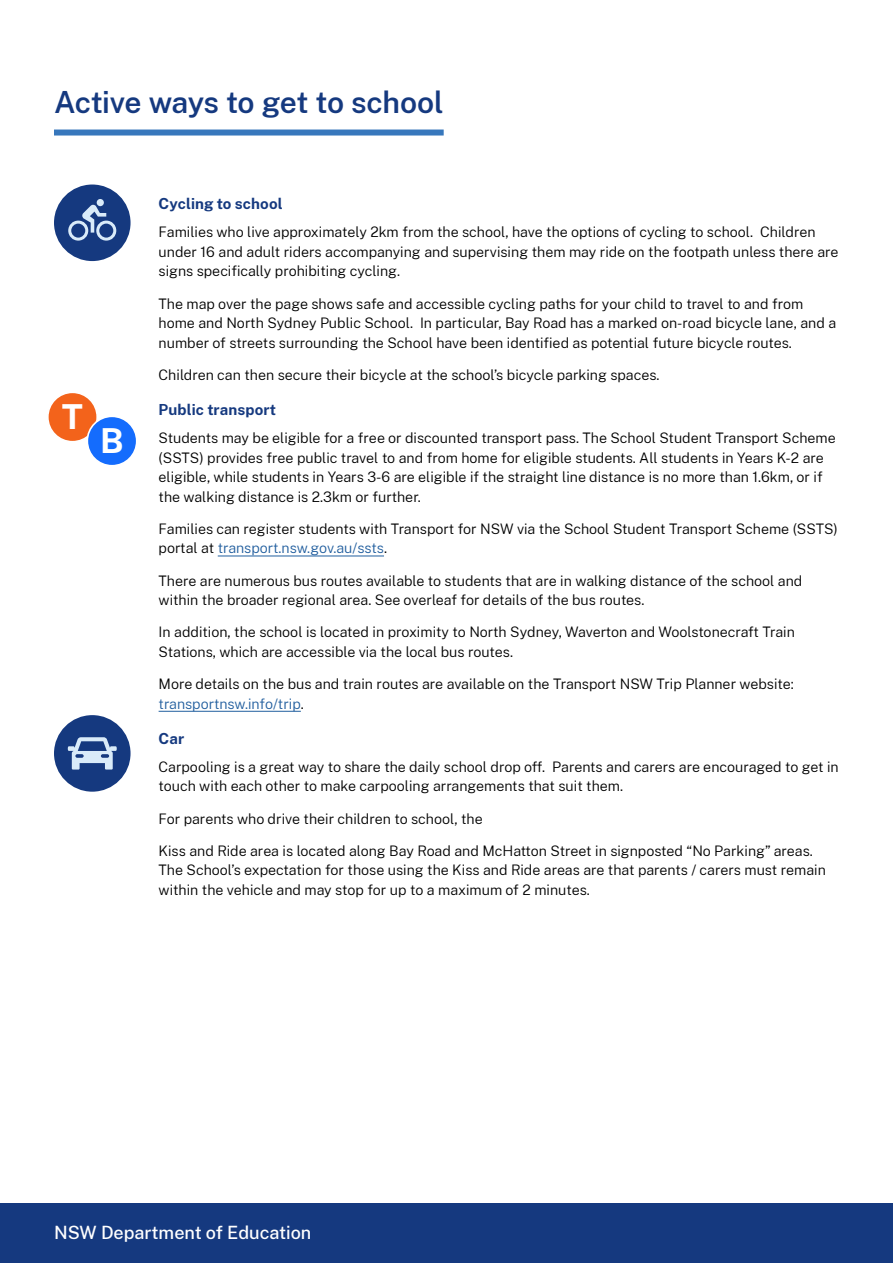
<style>
.page{position:relative;width:893px;height:1263px;background:#fff}
.page>*{position:absolute;margin:0;border:0;box-sizing:border-box;transform-origin:0 0}
.t1{font:700 34.35px "Public Sans";color:#fff}
.t2{font:600 30px "Public Sans";letter-spacing:-.02em;color:#15397f}
.t3{font:500 18px "Public Sans";color:#fff}
.t4{font:700 15px "Public Sans";letter-spacing:.005em;color:#15397f}
.t5{font:300 14.25px/19.5px "Public Sans";color:#000}
.s1{color:#215e9e}
</style>
<div class="page">
<hr style="left:218px;top:555px;width:166px;height:1px;background:#215e9e">
<hr style="left:159px;top:711px;width:142px;height:1px;background:#215e9e">
<div style="left:0;top:1203px;width:893px;height:60px;background:#15397f"></div>
<div style="left:54px;top:185px;width:77px;height:76px;background:#15397f;border-radius:50%"></div>
<div style="left:97px;top:199px;width:7px;height:7px;background:#d9ebf9;border-radius:50%"></div>
<svg style="left:68px;top:205px;width:48px;height:36px"></svg>
<div style="left:48px;top:392px;width:49px;height:50px;background:#f3631b;border-radius:50%"></div>
<div style="left:47px;top:391px;width:51px;height:51px;border:2px solid #fff;border-radius:50%"></div>
<div style="left:87px;top:416px;width:50px;height:50px;background:#146cfd;border-radius:50%"></div>
<div style="left:87px;top:415px;width:51px;height:51px;border:2px solid #fff;border-radius:50%"></div>
<div style="left:54px;top:715px;width:77px;height:77px;background:#15397f;border-radius:50%"></div>
<svg style="left:68px;top:737px;width:49px;height:32px"></svg>
<div style="left:54px;top:130px;width:390px;height:6px;background:#3777bc"></div>
<h2 class="t2" style="left:54px;top:80px;width:391px">Active ways to get to school</h2>
<h1 class="t1" style="left:62px;top:394px;width:23px">T</h1>
<h1 class="t1" style="left:100px;top:418px;width:25px">B</h1>
<p class="t4" style="left:159px;top:193px;width:126px">Cycling to school</p>
<p class="t5" style="left:159px;top:222px;width:681px">Families who live approximately 2km from the school, have the options of cycling to school. Children under 16 and adult riders accompanying and supervising them may ride on the footpath unless there are signs specifically prohibiting cycling.</p>
<p class="t5" style="left:159px;top:293px;width:679px">The map over the page shows safe and accessible cycling paths for your child to travel to and from home and North Sydney Public School. In particular, Bay Road has a marked on-road bicycle lane, and a number of streets surrounding the School have been identified as potential future bicycle routes.</p>
<p class="t5" style="left:159px;top:364px;width:502px">Children can then secure their bicycle at the school’s bicycle parking spaces.</p>
<p class="t4" style="left:159px;top:399px;width:119px">Public transport</p>
<p class="t5" style="left:159px;top:427px;width:679px">Students may be eligible for a free or discounted transport pass. The School Student Transport Scheme (SSTS) provides free public travel to and from home for eligible students. All students in Years K-2 are eligible, while students in Years 3-6 are eligible if the straight line distance is no more than 1.6km, or if the walking distance is 2.3km or further.</p>
<p class="t5" style="left:159px;top:518px;width:681px">Families can register students with Transport for NSW via the School Student Transport Scheme (SSTS) portal at <span class="s1">transport.nsw.gov.au/ssts</span>.</p>
<p class="t5" style="left:159px;top:570px;width:645px">There are numerous bus routes available to students that are in walking distance of the school and within the broader regional area. See overleaf for details of the bus routes.</p>
<p class="t5" style="left:159px;top:622px;width:638px">In addition, the school is located in proximity to North Sydney, Waverton and Woolstonecraft Train<br>Stations, which are accessible via the local bus routes.</p>
<p class="t5" style="left:159px;top:673px;width:637px">More details on the bus and train routes are available on the Transport NSW Trip Planner website: <span class="s1">transportnsw.info/trip</span>.</p>
<p class="t4" style="left:159px;top:727px;width:27px">Car</p>
<p class="t5" style="left:159px;top:756px;width:682px">Carpooling is a great way to share the daily school drop off. Parents and carers are encouraged to get in touch with each other to make carpooling arrangements that suit them.</p>
<p class="t5" style="left:159px;top:808px;width:326px">For parents who drive their children to school, the</p>
<p class="t5" style="left:159px;top:840px;width:669px">Kiss and Ride area is located along Bay Road and McHatton Street in signposted “No Parking” areas.<br>The School’s expectation for those using the Kiss and Ride areas are that parents / carers must remain within the vehicle and may stop for up to a maximum of 2 minutes.</p>
<p class="t3" style="left:54px;top:1219px;width:259px">NSW Department of Education</p>
</div>
